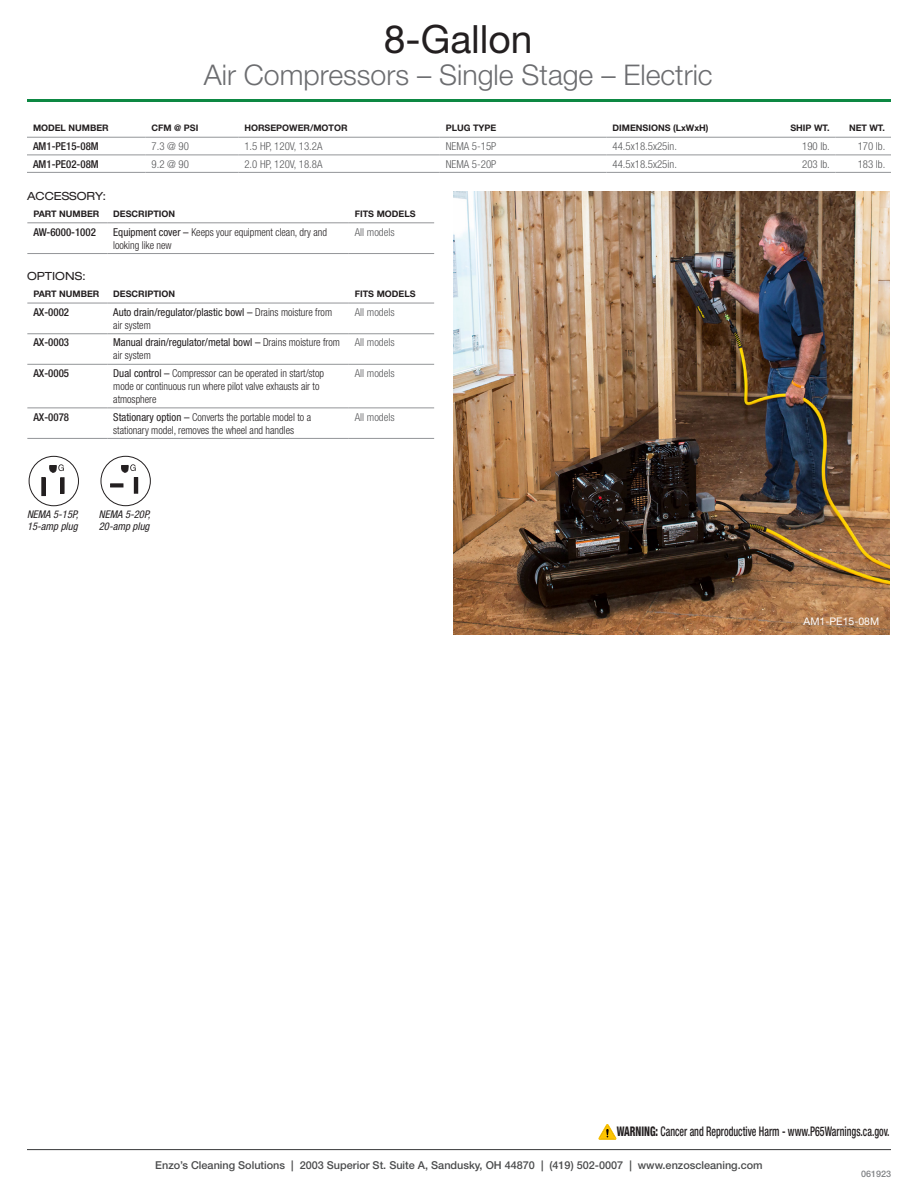
<style>
.page{position:relative;width:918px;height:1188px;background:#fff}
.page>*{position:absolute;margin:0;border:0;box-sizing:border-box;transform-origin:0 0}
.t1{font:39px "Helvetica Neue LT Std";color:#231f20}
.t2{font:300 28.5px "Helvetica Neue LT Std";color:#6c6d70}
.t3{font:500 condensed 13.2px "Helvetica Neue LT Std";color:#231f20;scale:.75 1}
.t4{font:expanded 11.25px "Helvetica Neue LT Std";color:#231f20}
.CHART_TEXT{font:300 condensed 10.8px/13px "Helvetica Neue LT Std";color:#231f20;scale:.95 1}
.CHART_TEXT-2{font:300 condensed 10.8px "Helvetica Neue LT Std";color:#57585a}
.CHART_TEXT-3{font:condensed 10.8px/13px "Helvetica Neue LT Std";color:#231f20}
.t5{font:500 10.8px "Helvetica Neue LT Std";color:#4b4c4d}
.CHART_MODEL_NUMBERS{font:500 condensed 10.8px "Helvetica Neue LT Std";color:#231f20}
.CHART_TEXT_WEIGHT{font:300 condensed 10.8px "Helvetica Neue LT Std";color:#57585a}
.t6{font:italic condensed 10.65px "Helvetica Neue LT Std";color:#231f20}
.t7{font:10.5px "Helvetica Neue LT Std";color:#fff}
.CHARTS_HEADINGS{font:700 9px "Helvetica Neue LT Std";color:#231f20}
.CHARTS_HEADINGS_WEIG{font:700 9px "Helvetica Neue LT Std";color:#231f20}
.t8{font:500 9px "Helvetica Neue LT Std";color:#808285}
.s1{font-weight:400}
.s2{font-weight:300}
.s3{font-weight:800}
</style>
<div class="page">
<hr style="left:27px;top:99px;width:864px;height:3px;background:#0d8843">
<hr style="left:27px;top:1149px;width:864px;height:1px;background:#4b4c4d">
<svg style="left:599px;top:1124px;width:17px;height:16px"></svg>
<div style="left:29px;top:456px;width:50px;height:50px;border:1px solid #231f20;border-radius:50%"></div>
<hr style="left:61px;top:478px;width:3px;height:15px;background:#231f20">
<div style="left:60px;top:477px;width:5px;height:17px;border:1px solid #231f20"></div>
<svg style="left:49px;top:464px;width:15px;height:9px"></svg>
<hr style="left:42px;top:478px;width:3px;height:18px;background:#231f20">
<div style="left:41px;top:477px;width:5px;height:19px;border:1px solid #231f20"></div>
<img style="left:454px;top:192px;width:436px;height:443px">
<div style="left:101px;top:456px;width:50px;height:50px;border:1px solid #231f20;border-radius:50%"></div>
<svg style="left:110px;top:483px;width:13px;height:4px"></svg>
<div style="left:134px;top:477px;width:4px;height:17px;border:1px solid #231f20"></div>
<svg style="left:121px;top:464px;width:15px;height:9px"></svg>
<hr style="left:27px;top:137px;width:119px;height:1px;background:#939598">
<hr style="left:146px;top:137px;width:92px;height:1px;background:#939598">
<hr style="left:238px;top:137px;width:202px;height:1px;background:#939598">
<hr style="left:440px;top:137px;width:167px;height:1px;background:#939598">
<hr style="left:607px;top:137px;width:171px;height:1px;background:#939598">
<hr style="left:778px;top:137px;width:58px;height:1px;background:#939598">
<hr style="left:836px;top:137px;width:55px;height:1px;background:#939598">
<hr style="left:27px;top:155px;width:119px;height:1px;background:#939598">
<hr style="left:146px;top:155px;width:92px;height:1px;background:#939598">
<hr style="left:238px;top:155px;width:202px;height:1px;background:#939598">
<hr style="left:440px;top:155px;width:167px;height:1px;background:#939598">
<hr style="left:607px;top:155px;width:171px;height:1px;background:#939598">
<hr style="left:778px;top:155px;width:58px;height:1px;background:#939598">
<hr style="left:836px;top:155px;width:55px;height:1px;background:#939598">
<hr style="left:27px;top:172px;width:119px;height:1px;background:#939598">
<hr style="left:146px;top:172px;width:92px;height:1px;background:#939598">
<hr style="left:238px;top:172px;width:202px;height:1px;background:#939598">
<hr style="left:440px;top:172px;width:167px;height:1px;background:#939598">
<hr style="left:607px;top:172px;width:171px;height:1px;background:#939598">
<hr style="left:778px;top:172px;width:58px;height:1px;background:#939598">
<hr style="left:836px;top:172px;width:55px;height:1px;background:#939598">
<hr style="left:27px;top:303px;width:80px;height:1px;background:#939598">
<hr style="left:107px;top:303px;width:242px;height:1px;background:#939598">
<hr style="left:349px;top:303px;width:85px;height:1px;background:#939598">
<hr style="left:27px;top:334px;width:80px;height:1px;background:#939598">
<hr style="left:107px;top:334px;width:242px;height:1px;background:#939598">
<hr style="left:349px;top:334px;width:85px;height:1px;background:#939598">
<hr style="left:27px;top:364px;width:80px;height:1px;background:#939598">
<hr style="left:107px;top:364px;width:242px;height:1px;background:#939598">
<hr style="left:349px;top:364px;width:85px;height:1px;background:#939598">
<hr style="left:27px;top:408px;width:80px;height:1px;background:#939598">
<hr style="left:107px;top:408px;width:242px;height:1px;background:#939598">
<hr style="left:349px;top:408px;width:85px;height:1px;background:#939598">
<hr style="left:27px;top:438px;width:80px;height:1px;background:#939598">
<hr style="left:107px;top:438px;width:242px;height:1px;background:#939598">
<hr style="left:349px;top:438px;width:85px;height:1px;background:#939598">
<hr style="left:27px;top:222px;width:80px;height:1px;background:#939598">
<hr style="left:107px;top:222px;width:242px;height:1px;background:#939598">
<hr style="left:349px;top:222px;width:85px;height:1px;background:#939598">
<hr style="left:27px;top:253px;width:80px;height:1px;background:#939598">
<hr style="left:107px;top:253px;width:242px;height:1px;background:#939598">
<hr style="left:349px;top:253px;width:85px;height:1px;background:#939598">
<p class="t1" style="left:384px;top:16px;width:150px">8-Gallon</p>
<p class="t2" style="left:204px;top:57px;width:510px">Air Compressors – Single Stage – Electric</p>
<p class="CHARTS_HEADINGS" style="left:33px;top:122px;width:77px">MODEL NUMBER</p>
<p class="CHARTS_HEADINGS" style="left:152px;top:122px;width:48px">CFM @ PSI</p>
<p class="CHARTS_HEADINGS" style="left:244px;top:122px;width:105px">HORSEPOWER/MOTOR</p>
<p class="CHARTS_HEADINGS" style="left:446px;top:122px;width:52px">PLUG TYPE</p>
<p class="CHARTS_HEADINGS" style="left:613px;top:122px;width:97px">DIMENSIONS (LxWxH)</p>
<p class="CHARTS_HEADINGS_WEIG" style="left:790px;top:122px;width:41px">SHIP WT.</p>
<p class="CHARTS_HEADINGS_WEIG" style="left:849px;top:122px;width:37px">NET WT.</p>
<p class="CHART_MODEL_NUMBERS" style="left:33px;top:140px;width:67px">AM1-PE15-08M</p>
<p class="CHART_TEXT-2" style="left:152px;top:140px;width:39px">7.3 @ 90</p>
<p class="CHART_TEXT-2" style="left:244px;top:140px;width:80px">1.5 HP, 120V, 13.2A</p>
<p class="CHART_TEXT-2" style="left:446px;top:140px;width:52px">NEMA 5-15P</p>
<p class="CHART_TEXT-2" style="left:613px;top:140px;width:66px">44.5x18.5x25in.</p>
<p class="CHART_TEXT_WEIGHT" style="left:802px;top:140px;width:29px">190 lb.</p>
<p class="CHART_TEXT_WEIGHT" style="left:858px;top:140px;width:29px">170 lb.</p>
<p class="CHART_MODEL_NUMBERS" style="left:33px;top:157px;width:67px">AM1-PE02-08M</p>
<p class="CHART_TEXT-2" style="left:152px;top:158px;width:39px">9.2 @ 90</p>
<p class="CHART_TEXT-2" style="left:244px;top:158px;width:80px">2.0 HP, 120V, 18.8A</p>
<p class="CHART_TEXT-2" style="left:446px;top:158px;width:52px">NEMA 5-20P</p>
<p class="CHART_TEXT-2" style="left:613px;top:158px;width:66px">44.5x18.5x25in.</p>
<p class="CHART_TEXT_WEIGHT" style="left:802px;top:158px;width:29px">203 lb.</p>
<p class="CHART_TEXT_WEIGHT" style="left:858px;top:158px;width:29px">183 lb.</p>
<p class="t4" style="left:27px;top:189px;width:81px">ACCESSORY:</p>
<p class="CHARTS_HEADINGS" style="left:33px;top:208px;width:68px">PART NUMBER</p>
<p class="CHARTS_HEADINGS" style="left:113px;top:208px;width:63px">DESCRIPTION</p>
<p class="CHARTS_HEADINGS" style="left:355px;top:208px;width:62px">FITS MODELS</p>
<p class="CHART_MODEL_NUMBERS" style="left:33px;top:225px;width:64px">AW-6000-1002</p>
<p class="CHART_TEXT" style="left:113px;top:225px;width:227px"><span class="s1">Equipment cover –</span> Keeps your equipment clean, dry and looking like new</p>
<p class="CHART_TEXT-2" style="left:355px;top:226px;width:41px">All models</p>
<p class="t4" style="left:27px;top:269px;width:60px">OPTIONS:</p>
<p class="CHARTS_HEADINGS" style="left:33px;top:288px;width:68px">PART NUMBER</p>
<p class="CHARTS_HEADINGS" style="left:113px;top:288px;width:63px">DESCRIPTION</p>
<p class="CHARTS_HEADINGS" style="left:355px;top:288px;width:62px">FITS MODELS</p>
<p class="CHART_MODEL_NUMBERS" style="left:33px;top:306px;width:37px">AX-0002</p>
<p class="CHART_TEXT-3" style="left:113px;top:305px;width:220px">Auto drain/regulator/plastic bowl – <span class="s2">Drains moisture from air system</span></p>
<p class="CHART_TEXT-2" style="left:355px;top:306px;width:41px">All models</p>
<p class="CHART_MODEL_NUMBERS" style="left:33px;top:336px;width:37px">AX-0003</p>
<p class="CHART_TEXT-3" style="left:113px;top:336px;width:228px">Manual drain/regulator/metal bowl – <span class="s2">Drains moisture from air system</span></p>
<p class="CHART_TEXT-2" style="left:355px;top:336px;width:41px">All models</p>
<p class="CHART_MODEL_NUMBERS" style="left:33px;top:367px;width:37px">AX-0005</p>
<p class="CHART_TEXT" style="left:113px;top:366px;width:223px"><span class="s1">Dual control –</span> Compressor can be operated in start/stop mode or continuous run where pilot valve exhausts air to atmosphere</p>
<p class="CHART_TEXT-2" style="left:355px;top:367px;width:41px">All models</p>
<p class="CHART_MODEL_NUMBERS" style="left:33px;top:410px;width:37px">AX-0078</p>
<p class="CHART_TEXT" style="left:113px;top:410px;width:210px"><span class="s1">Stationary option –</span> Converts the portable model to a</p>
<p class="CHART_TEXT" style="left:113px;top:423px;width:192px">stationary model, removes the wheel and handles</p>
<p class="CHART_TEXT-2" style="left:355px;top:410px;width:41px">All models</p>
<p class="t6" style="left:27px;top:508px;width:53px">NEMA 5-15P,</p>
<p class="t6" style="left:27px;top:520px;width:52px">15-amp plug</p>
<p class="t6" style="left:99px;top:508px;width:53px">NEMA 5-20P,</p>
<p class="t6" style="left:99px;top:520px;width:52px">20-amp plug</p>
<p class="t7" style="left:804px;top:615px;width:77px">AM1-PE15-08M</p>
<p class="t3" style="left:617px;top:1124px;width:365px"><span class="s3">WARNING:</span> Cancer and Reproductive Harm - www.P65Warnings.ca.gov.</p>
<p class="t5" style="left:155px;top:1159px;width:609px">Enzo’s Cleaning Solutions | 2003 Superior St. Suite A, Sandusky, OH 44870 | (419) 502-0007 | www.enzoscleaning.com</p>
<p class="t8" style="left:861px;top:1169px;width:32px">061923</p>
</div>
